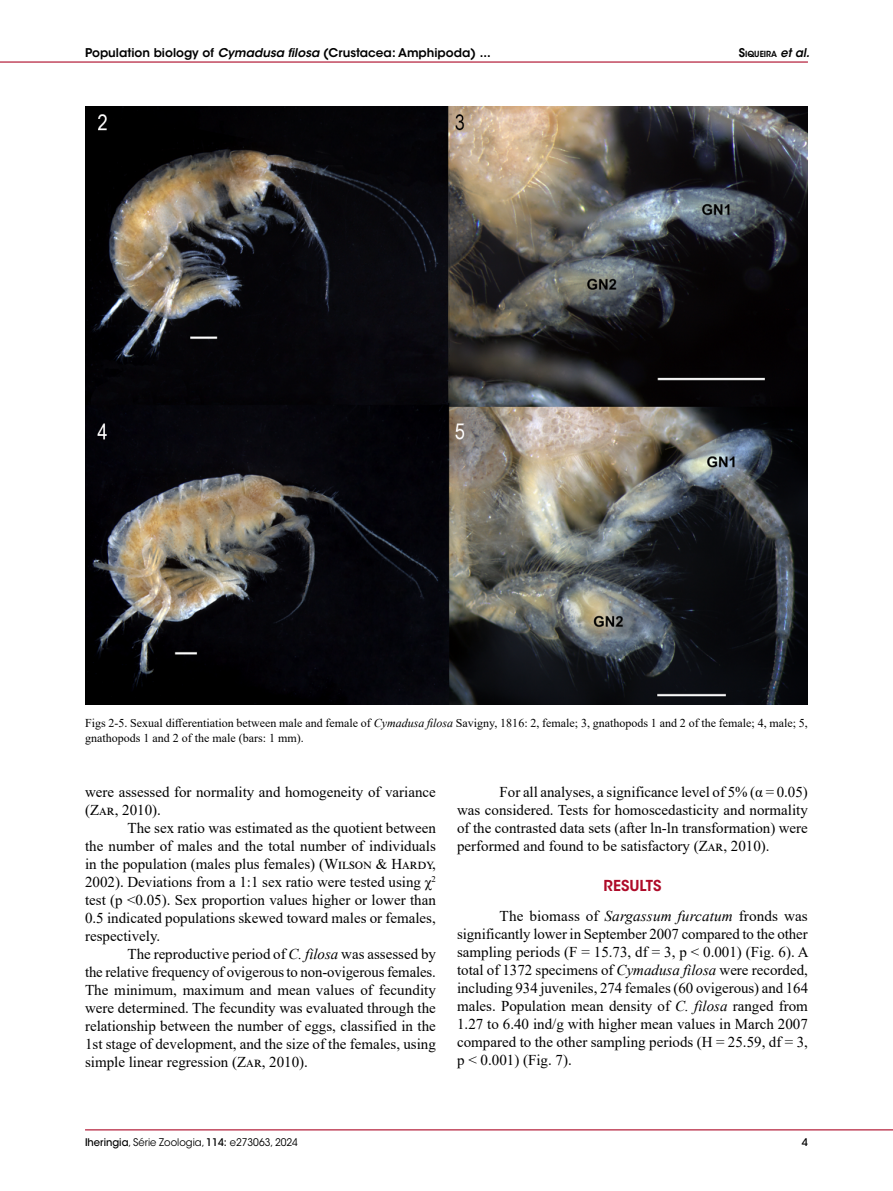
<style>
.page{position:relative;width:893px;height:1191px;background:#fff}
.page>*{position:absolute;margin:0;border:0;box-sizing:border-box;transform-origin:0 0}
.t1{font:15px/18px "Times New Roman";color:#000;text-align:justify}
.t2{font:600 15px "ITC Avant Garde Std";color:#ae0b29}
.t3{font:12px/14.4px "Times New Roman";color:#000}
.t4{font:600 12px "ITC Avant Garde Std";color:#000}
.t5{font:10.5px "ITC Avant Garde Std";color:#000;scale:.95 1}
.t6{font:500 10.5px "ITC Avant Garde Std";color:#000}
.t7{font:600 8.4px "ITC Avant Garde Std";color:#000;scale:.95 1}
.s1{font-style:italic}
.s2{font-size:12px}
.s3{font-style:italic;font-size:12px}
.s4{font-weight:500}
</style>
<div class="page">
<hr style="left:0;top:61px;width:808px;height:2px;background:#ae0b29">
<hr style="left:85px;top:1129px;width:808px;height:1px;background:#ae0b29">
<img style="left:85px;top:106px;width:723px;height:599px">
<p class="t4" style="left:85px;top:45px;width:407px">Population biology of <span class="s1">Cymadusa filosa</span> (Crustacea: Amphipoda) ...</p>
<p class="t7" style="left:739px;top:48px;width:76px"><span class="s2">S</span>IQUEIRA <span class="s3">et al.</span></p>
<p class="t3" style="left:85px;top:715px;width:724px">Figs 2-5. Sexual differentiation between male and female of <span class="s1">Cymadusa filosa</span> Savigny, 1816: 2, female; 3, gnathopods 1 and 2 of the female; 4, male; 5, gnathopods 1 and 2 of the male (bars: 1 mm).</p>
<p class="t1" style="left:85px;top:783px;width:352px">were assessed for normality and homogeneity of variance (Zar, 2010).</p>
<p class="t1" style="left:85px;top:819px;width:352px;text-indent:43px">The sex ratio was estimated as the quotient between the number of males and the total number of individuals in the population (males plus females) (Wilson &amp; Hardy, 2002). Deviations from a 1:1 sex ratio were tested using χ<sup>2 </sup>test (p &lt;0.05). Sex proportion values higher or lower than 0.5 indicated populations skewed toward males or females, respectively.</p>
<p class="t1" style="left:85px;top:945px;width:352px;text-indent:43px">The reproductive period of <span class="s1">C. filosa</span> was assessed by the relative frequency of ovigerous to non-ovigerous females.<br>The minimum, maximum and mean values of fecundity were determined. The fecundity was evaluated through the relationship between the number of eggs, classified in the 1st stage of development, and the size of the females, using simple linear regression (Zar, 2010).</p>
<p class="t1" style="left:457px;top:783px;width:352px;text-indent:43px">For all analyses, a significance level of 5% (α = 0.05) was considered. Tests for homoscedasticity and normality of the contrasted data sets (after ln-ln transformation) were performed and found to be satisfactory (Zar, 2010).</p>
<p class="t2" style="left:604px;top:875px;width:59px">RESULTS</p>
<p class="t1" style="left:457px;top:907px;width:353px;text-indent:43px">The biomass of <span class="s1">Sargassum furcatum</span> fronds was significantly lower in September 2007 compared to the other sampling periods (F = 15.73, df = 3, p &lt; 0.001) (Fig. 6). A total of 1372 specimens of <span class="s1">Cymadusa filosa</span> were recorded, including 934 juveniles, 274 females (60 ovigerous) and 164 males. Population mean density of <span class="s1">C. filosa</span> ranged from 1.27 to 6.40 ind/g with higher mean values in March 2007 compared to the other sampling periods (H = 25.59, df = 3, p &lt; 0.001) (Fig. 7).</p>
<p class="t5" style="left:85px;top:1135px;width:226px"><span class="s4">Iheringia</span>, Série Zoologia, <span class="s4">114:</span> e273063, 2024</p>
<p class="t6" style="left:802px;top:1135px;width:8px">4</p>
</div>
